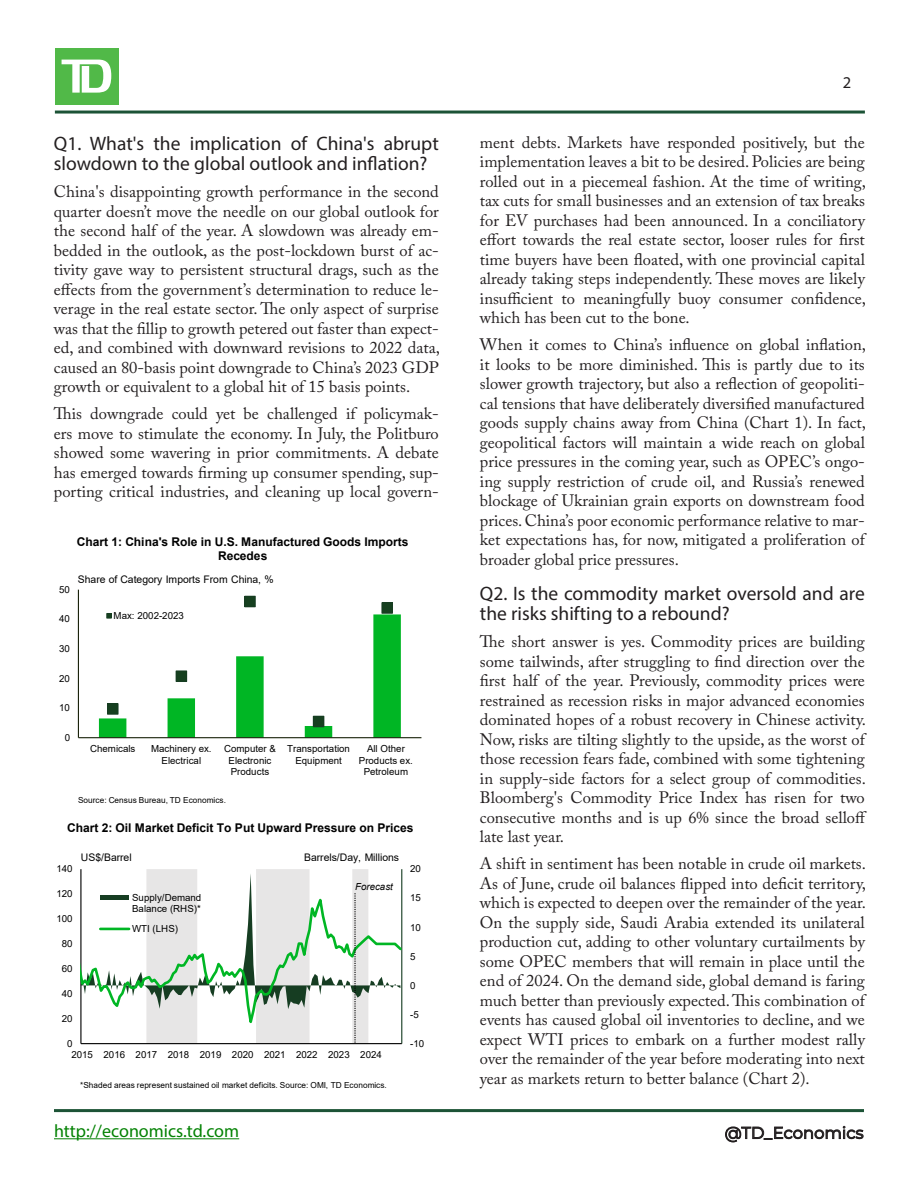
<style>
.page{position:relative;width:918px;height:1188px;background:#fff}
.page>*{position:absolute;margin:0;border:0;box-sizing:border-box;transform-origin:0 0}
.Question{font:19.5px/20.2px "Myriad Pro";color:#231f20}
.t1{font:18px "Myriad Pro";color:#038203}
.Answers{font:16.5px/19.5px "Adobe Caslon Pro";color:#231f20;text-align:justify}
.t2{font:16.5px "Montserrat";color:#231f20}
.t3{font:16.5px "Myriad Pro";color:#231f20}
.t4{font:700 12px/13.6px "Arial";color:#000;text-align:center}
.t5{font:10.35px "Arial";letter-spacing:-.005em;color:#000}
.t6{font:9.75px/11.2px "Arial";color:#000;text-align:center}
.t7{font:italic 9.75px "Arial";color:#000}
.t8{font:8.25px "Arial";letter-spacing:.005em;color:#000}
</style>
<div class="page">
<hr style="left:55px;top:111px;width:810px;height:3px;background:#1c5336">
<div style="left:55px;top:48px;width:63px;height:57px;background:#51b948"></div>
<svg style="left:62px;top:60px;width:49px;height:33px"></svg>
<svg style="left:725px;top:1126px;width:139px;height:16px"></svg>
<hr style="left:54px;top:1138px;width:185px;height:1px;background:#038203">
<hr style="left:54px;top:1109px;width:810px;height:3px;background:#1c5336">
<hr style="left:78px;top:590px;width:1px;height:148px;background:#1a230b">
<hr style="left:78px;top:737px;width:343px;height:1px;background:#1a230b">
<div style="left:245px;top:596px;width:10px;height:11px;background:#16401f"></div>
<div style="left:244px;top:596px;width:12px;height:11px;border:1px solid #163d22"></div>
<div style="left:382px;top:603px;width:10px;height:10px;background:#16401f"></div>
<div style="left:381px;top:602px;width:12px;height:12px;border:1px solid #163d22"></div>
<svg style="left:99px;top:613px;width:302px;height:125px"></svg>
<hr style="left:401px;top:869px;width:1px;height:175px;background:#163d22">
<hr style="left:80px;top:869px;width:1px;height:175px;background:#000">
<hr style="left:81px;top:1043px;width:321px;height:1px;background:#000">
<svg style="left:81px;top:869px;width:319px;height:175px"></svg>
<p class="Question" style="left:54px;top:133px;width:386px">Q1. What's the implication of China's abrupt slowdown to the global outlook and inflation?</p>
<p class="Answers" style="left:54px;top:182px;width:388px">China's disappointing growth performance in the second quarter doesn’t move the needle on our global outlook for the second half of the year. A slowdown was already em&shy;bedded in the outlook, as the post-lockdown burst of ac&shy;tivity gave way to persistent structural drags, such as the effects from the government’s determination to reduce le&shy;verage in the real estate sector. The only aspect of surprise was that the fillip to growth petered out faster than expect&shy;ed, and combined with downward revisions to 2022 data, caused an 80-basis point downgrade to China’s 2023 GDP growth or equivalent to a global hit of 15 basis points.</p>
<p class="Answers" style="left:54px;top:404px;width:386px">This downgrade could yet be challenged if policymak&shy;ers move to stimulate the economy. In July, the Politburo showed some wavering in prior commitments. A debate has emerged towards firming up consumer spending, sup&shy;porting critical industries, and cleaning up local govern-</p>
<p class="t4" style="left:77px;top:535px;width:333px">Chart 1: China's Role in U.S. Manufactured Goods Imports<br>Recedes</p>
<p class="t6" style="left:59px;top:584px;width:12px">50</p>
<p class="t6" style="left:59px;top:613px;width:12px">40</p>
<p class="t5" style="left:78px;top:572px;width:197px">Share of Category Imports From China, %</p>
<p class="t6" style="left:114px;top:610px;width:72px">Max: 2002-2023</p>
<p class="t6" style="left:59px;top:643px;width:12px">30</p>
<p class="t6" style="left:59px;top:673px;width:12px">20</p>
<p class="t6" style="left:59px;top:702px;width:12px">10</p>
<p class="t6" style="left:65px;top:732px;width:7px">0</p>
<p class="t6" style="left:90px;top:743px;width:47px">Chemicals</p>
<p class="t6" style="left:151px;top:743px;width:62px">Machinery ex.<br>Electrical</p>
<p class="t6" style="left:224px;top:743px;width:53px">Computer &amp;<br>Electronic<br>Products</p>
<p class="t6" style="left:287px;top:743px;width:64px">Transportation<br>Equipment</p>
<p class="t6" style="left:359px;top:743px;width:56px">All Other<br>Products ex.<br>Petroleum</p>
<p class="t8" style="left:78px;top:794px;width:149px">Source: Census Bureau, TD Economics.</p>
<p class="t4" style="left:67px;top:821px;width:348px">Chart 2: Oil Market Deficit To Put Upward Pressure on Prices</p>
<p class="t6" style="left:56px;top:863px;width:18px">140</p>
<p class="t6" style="left:56px;top:888px;width:18px">120</p>
<p class="t6" style="left:56px;top:913px;width:18px">100</p>
<p class="t6" style="left:62px;top:938px;width:12px">80</p>
<p class="t6" style="left:62px;top:963px;width:12px">60</p>
<p class="t6" style="left:62px;top:988px;width:12px">40</p>
<p class="t6" style="left:62px;top:1013px;width:12px">20</p>
<p class="t6" style="left:67px;top:1038px;width:7px">0</p>
<p class="t5" style="left:81px;top:850px;width:52px">US$/Barrel</p>
<p class="t5" style="left:304px;top:850px;width:97px">Barrels/Day, Millions</p>
<p class="t7" style="left:355px;top:880px;width:39px">Forecast</p>
<p class="t6" style="left:132px;top:892px;width:71px;text-align:left">Supply/Demand<br>Balance (RHS)*</p>
<p class="t6" style="left:132px;top:923px;width:48px">WTI (LHS)</p>
<p class="t6" style="left:71px;top:1049px;width:312px">2015 2016 2017 2018 2019 2020 2021 2022 2023 2024</p>
<p class="t8" style="left:80px;top:1080px;width:308px">*Shaded areas represent sustained oil market deficits. Source: OMI, TD Economics.</p>
<p class="t6" style="left:410px;top:863px;width:12px">20</p>
<p class="t6" style="left:410px;top:892px;width:12px">15</p>
<p class="t6" style="left:410px;top:921px;width:12px">10</p>
<p class="t6" style="left:410px;top:950px;width:7px">5</p>
<p class="t6" style="left:410px;top:980px;width:7px">0</p>
<p class="t6" style="left:410px;top:1009px;width:10px">-5</p>
<p class="t6" style="left:410px;top:1038px;width:16px">-10</p>
<p class="t3" style="left:843px;top:72px;width:10px">2</p>
<p class="Answers" style="left:480px;top:132px;width:388px">ment debts. Markets have responded positively, but the implementation leaves a bit to be desired. Policies are being rolled out in a piecemeal fashion. At the time of writing, tax cuts for small businesses and an extension of tax breaks for EV purchases had been announced. In a conciliatory effort towards the real estate sector, looser rules for first time buyers have been floated, with one provincial capital already taking steps independently. These moves are likely insufficient to meaningfully buoy consumer confidence, which has been cut to the bone.</p>
<p class="Answers" style="left:480px;top:335px;width:388px">When it comes to China’s influence on global inflation, it looks to be more diminished. This is partly due to its slower growth trajectory, but also a reflection of geopoliti&shy;cal tensions that have deliberately diversified manufactured goods supply chains away from China (Chart 1). In fact, geopolitical factors will maintain a wide reach on global price pressures in the coming year, such as OPEC’s ongo&shy;ing supply restriction of crude oil, and Russia’s renewed blockage of Ukrainian grain exports on downstream food prices. China’s poor economic performance relative to mar&shy;ket expectations has, for now, mitigated a proliferation of broader global price pressures.</p>
<p class="Question" style="left:480px;top:583px;width:386px">Q2. Is the commodity market oversold and are the risks shifting to a rebound?</p>
<p class="Answers" style="left:480px;top:632px;width:388px;text-align:left">The short answer is yes. Commodity prices are building some tailwinds, after struggling to find direction over the first half of the year. Previously, commodity prices were restrained as recession risks in major advanced economies dominated hopes of a robust recovery in Chinese activity.<br>Now, risks are tilting slightly to the upside, as the worst of those recession fears fade, combined with some tightening in supply-side factors for a select group of commodities.<br>Bloomberg's Commodity Price Index has risen for two consecutive months and is up 6% since the broad selloff late last year.</p>
<p class="Answers" style="left:480px;top:854px;width:388px">A shift in sentiment has been notable in crude oil markets.<br>As of June, crude oil balances flipped into deficit territory, which is expected to deepen over the remainder of the year.<br>On the supply side, Saudi Arabia extended its unilateral production cut, adding to other voluntary curtailments by some OPEC members that will remain in place until the end of 2024. On the demand side, global demand is faring much better than previously expected. This combination of events has caused global oil inventories to decline, and we expect WTI prices to embark on a further modest rally over the remainder of the year before moderating into next year as markets return to better balance (Chart 2).</p>
<p class="t1" style="left:54px;top:1120px;width:187px">http://economics.td.com</p>
<p class="t2" style="left:725px;top:1121px;width:140px">@TD_Economics</p>
</div>
